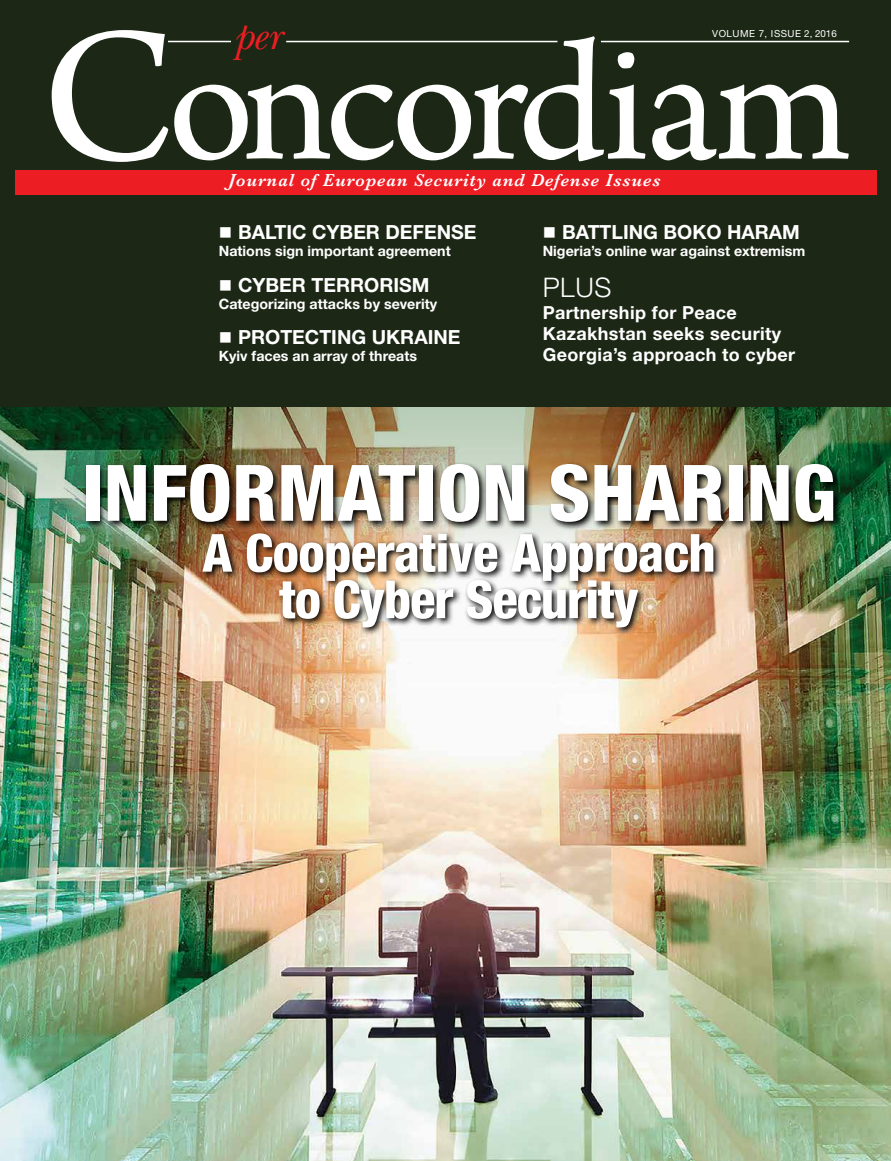
<style>
.page{position:relative;width:891px;height:1161px;background:#fff}
.page>*{position:absolute;margin:0;border:0;box-sizing:border-box;transform-origin:0 0}
.t1{font:180px "Arno Pro";letter-spacing:-.045em;color:#fff}
.t2{font:800 condensed 78px "Helvetica Neue LT Std";color:#fff}
.t3{font:800 condensed 52.5px/46.5px "Helvetica Neue LT Std";letter-spacing:-.015em;color:#fff;text-align:center}
.t4{font:italic 40.5px "New Baskerville Std";color:#ed1d24}
.t5{font:300 27px "Helvetica Neue LT Std";color:#fff}
.t6{font:700 19.5px "Helvetica Neue LT Std";color:#fff}
.t7{font:700 18px/21px "Helvetica Neue LT Std";letter-spacing:.02em;color:#fff}
.t8{font:italic 600 18px "Baskerville";letter-spacing:.05em;color:#fff}
.t9{font:700 14.25px "Helvetica Neue LT Std";color:#fff}
.t10{font:9.75px "Helvetica Neue LT Std";letter-spacing:.05em;color:#fff}
.s1{font-size:202.5px}
</style>
<div class="page">
<img style="left:0;top:559px;width:891px;height:602px">
<img style="left:0;top:407px;width:891px;height:152px">
<div style="left:0;top:0;width:891px;height:407px;background:#1c2815"></div>
<hr style="left:168px;top:41px;width:63px;height:1px;background:#fff">
<hr style="left:286px;top:41px;width:271px;height:1px;background:#fff">
<hr style="left:601px;top:41px;width:248px;height:1px;background:#fff">
<div style="left:15px;top:170px;width:861px;height:25px;background:#ed1d24"></div>
<img style="left:83px;top:461px;width:760px;height:70px">
<img style="left:200px;top:531px;width:522px;height:105px">
<h3 class="t4" style="left:234px;top:13px;width:48px">per</h3>
<p class="t10" style="left:712px;top:27px;width:126px">VOLUME 7, ISSUE 2, 2016</p>
<h1 class="t1" style="left:41px;top:1px;width:812px"><span class="s1">C</span>oncordiam</h1>
<p class="t8" style="left:228px;top:168px;width:434px">Journal of European Security and Defense Issues</p>
<h3 class="t6" style="left:219px;top:220px;width:259px">■ BALTIC CYBER DEFENSE</h3>
<p class="t9" style="left:219px;top:242px;width:233px">Nations sign important agreement</p>
<h3 class="t6" style="left:219px;top:273px;width:212px">■ CYBER TERRORISM</h3>
<p class="t9" style="left:219px;top:295px;width:220px">Categorizing attacks by severity</p>
<h3 class="t6" style="left:219px;top:325px;width:243px">■ PROTECTING UKRAINE</h3>
<p class="t9" style="left:219px;top:347px;width:200px">Kyiv faces an array of threats</p>
<h3 class="t6" style="left:543px;top:220px;width:259px">■ BATTLING BOKO HARAM</h3>
<p class="t9" style="left:543px;top:242px;width:264px">Nigeria’s online war against extremism</p>
<h3 class="t5" style="left:543px;top:271px;width:70px">PLUS</h3>
<p class="t7" style="left:543px;top:302px;width:254px">Partnership for Peace<br>Kazakhstan seeks security<br>Georgia’s approach to cyber</p>
<h2 class="t2" style="left:82px;top:445px;width:756px">INFORMATION SHARING</h2>
<h3 class="t3" style="left:202px;top:529px;width:515px">A Cooperative Approach to Cyber Security</h3>
</div>
